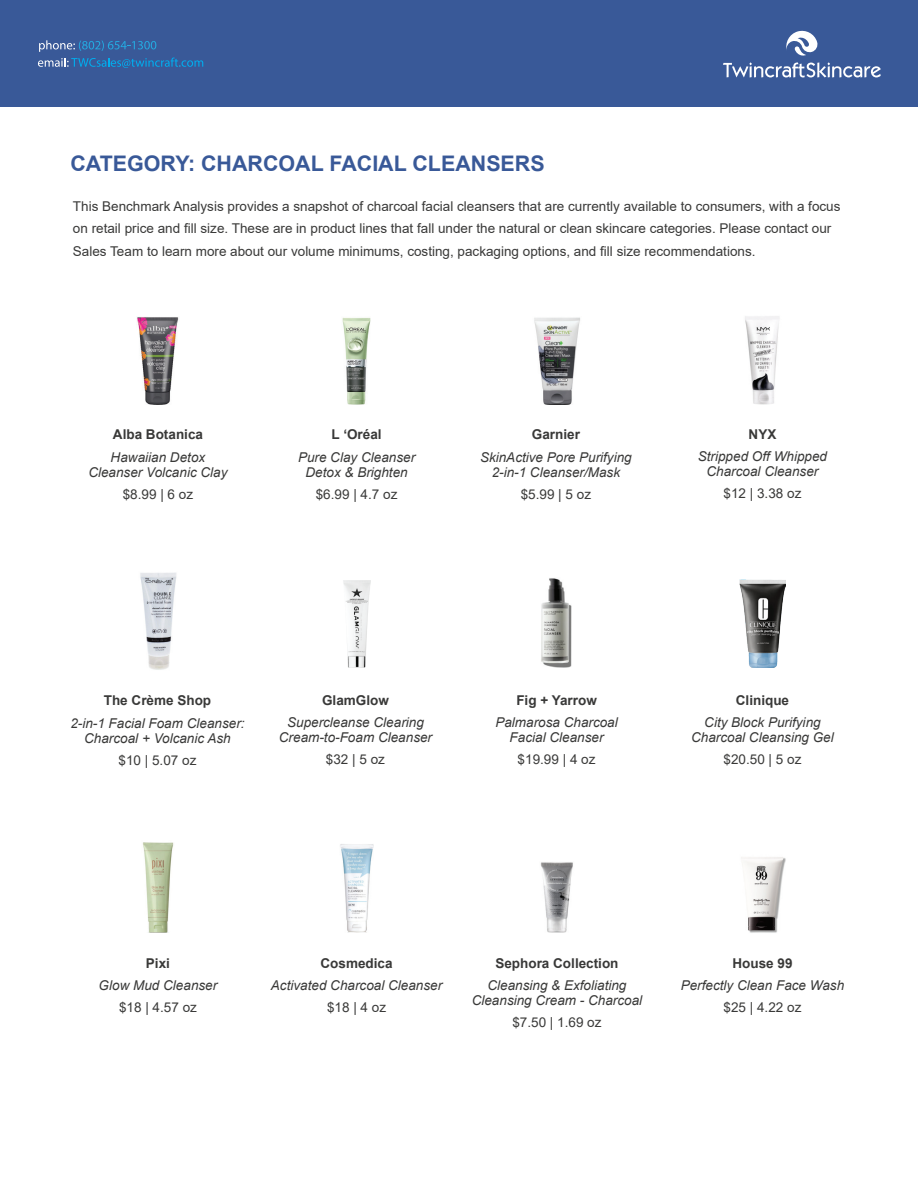
<style>
.page{position:relative;width:918px;height:1188px;background:#fff}
.page>*{position:absolute;margin:0;border:0;box-sizing:border-box;transform-origin:0 0}
.t1{font:700 21.45px "Arial";color:#395998}
.t2{font:13.5px/22.5px "Arial";color:#393938}
.t3{font:italic 13.5px/15px "Arial";color:#393938;text-align:center}
.t4{font:700 13.5px "Arial";color:#393938}
</style>
<div class="page">
<div style="left:0;top:0;width:918px;height:106px;background:#395998"></div>
<svg style="left:39px;top:40px;width:117px;height:12px"></svg>
<svg style="left:38px;top:58px;width:165px;height:10px"></svg>
<svg style="left:786px;top:30px;width:32px;height:26px"></svg>
<svg style="left:723px;top:62px;width:158px;height:15px"></svg>
<img style="left:541px;top:578px;width:31px;height:89px">
<img style="left:343px;top:580px;width:28px;height:87px">
<img style="left:740px;top:580px;width:45px;height:87px">
<img style="left:140px;top:572px;width:37px;height:98px">
<img style="left:534px;top:317px;width:46px;height:88px">
<img style="left:137px;top:317px;width:42px;height:88px">
<img style="left:342px;top:317px;width:29px;height:88px">
<img style="left:745px;top:316px;width:35px;height:89px">
<img style="left:540px;top:862px;width:33px;height:71px">
<img style="left:142px;top:842px;width:32px;height:91px">
<img style="left:340px;top:844px;width:34px;height:89px">
<img style="left:741px;top:857px;width:45px;height:76px">
<h1 class="t1" style="left:70px;top:149px;width:476px">CATEGORY: CHARCOAL FACIAL CLEANSERS</h1>
<p class="t2" style="left:73px;top:194px;width:769px">This Benchmark Analysis provides a snapshot of charcoal facial cleansers that are currently available to consumers, with a focus on retail price and fill size. These are in product lines that fall under the natural or clean skincare categories. Please contact our<br>Sales Team to learn more about our volume minimums, costing, packaging options, and fill size recommendations.</p>
<p class="t4" style="left:113px;top:425px;width:92px">Alba Botanica</p>
<p class="t3" style="left:88px;top:450px;width:141px">Hawaiian Detox<br>Cleanser Volcanic Clay</p>
<p class="t2" style="left:123px;top:482px;width:72px">$8.99 | 6 oz</p>
<p class="t4" style="left:332px;top:425px;width:52px">L ‘Oréal</p>
<p class="t3" style="left:298px;top:450px;width:119px">Pure Clay Cleanser<br>Detox &amp; Brighten</p>
<p class="t2" style="left:316px;top:482px;width:83px">$6.99 | 4.7 oz</p>
<p class="t4" style="left:532px;top:425px;width:50px">Garnier</p>
<p class="t3" style="left:480px;top:450px;width:153px">SkinActive Pore Purifying<br>2-in-1 Cleanser/Mask</p>
<p class="t2" style="left:521px;top:482px;width:72px">$5.99 | 5 oz</p>
<p class="t4" style="left:749px;top:425px;width:29px">NYX</p>
<p class="t3" style="left:698px;top:449px;width:131px">Stripped Off Whipped<br>Charcoal Cleanser</p>
<p class="t2" style="left:724px;top:482px;width:79px">$12 | 3.38 oz</p>
<p class="t4" style="left:104px;top:691px;width:109px">The Crème Shop</p>
<p class="t3" style="left:70px;top:716px;width:176px">2-in-1 Facial Foam Cleanser:<br>Charcoal + Volcanic Ash</p>
<p class="t2" style="left:119px;top:749px;width:79px">$10 | 5.07 oz</p>
<p class="t4" style="left:322px;top:691px;width:68px">GlamGlow</p>
<p class="t3" style="left:279px;top:715px;width:155px">Supercleanse Clearing<br>Cream-to-Foam Cleanser</p>
<p class="t2" style="left:326px;top:748px;width:61px">$32 | 5 oz</p>
<p class="t4" style="left:516px;top:691px;width:82px">Fig + Yarrow</p>
<p class="t3" style="left:495px;top:715px;width:124px">Palmarosa Charcoal<br>Facial Cleanser</p>
<p class="t2" style="left:518px;top:748px;width:79px">$19.99 | 4 oz</p>
<p class="t4" style="left:736px;top:691px;width:55px">Clinique</p>
<p class="t3" style="left:691px;top:715px;width:144px">City Block Purifying<br>Charcoal Cleansing Gel</p>
<p class="t2" style="left:724px;top:748px;width:79px">$20.50 | 5 oz</p>
<p class="t4" style="left:146px;top:954px;width:26px">Pixi</p>
<p class="t3" style="left:99px;top:978px;width:120px">Glow Mud Cleanser</p>
<p class="t2" style="left:119px;top:996px;width:79px">$18 | 4.57 oz</p>
<p class="t4" style="left:321px;top:954px;width:74px">Cosmedica</p>
<p class="t3" style="left:271px;top:978px;width:173px">Activated Charcoal Cleanser</p>
<p class="t2" style="left:327px;top:996px;width:61px">$18 | 4 oz</p>
<p class="t4" style="left:495px;top:954px;width:125px">Sephora Collection</p>
<p class="t3" style="left:472px;top:978px;width:172px">Cleansing &amp; Exfoliating<br>Cleansing Cream - Charcoal</p>
<p class="t2" style="left:512px;top:1011px;width:91px">$7.50 | 1.69 oz</p>
<p class="t4" style="left:732px;top:954px;width:62px">House 99</p>
<p class="t3" style="left:681px;top:978px;width:165px">Perfectly Clean Face Wash</p>
<p class="t2" style="left:724px;top:996px;width:79px">$25 | 4.22 oz</p>
</div>
